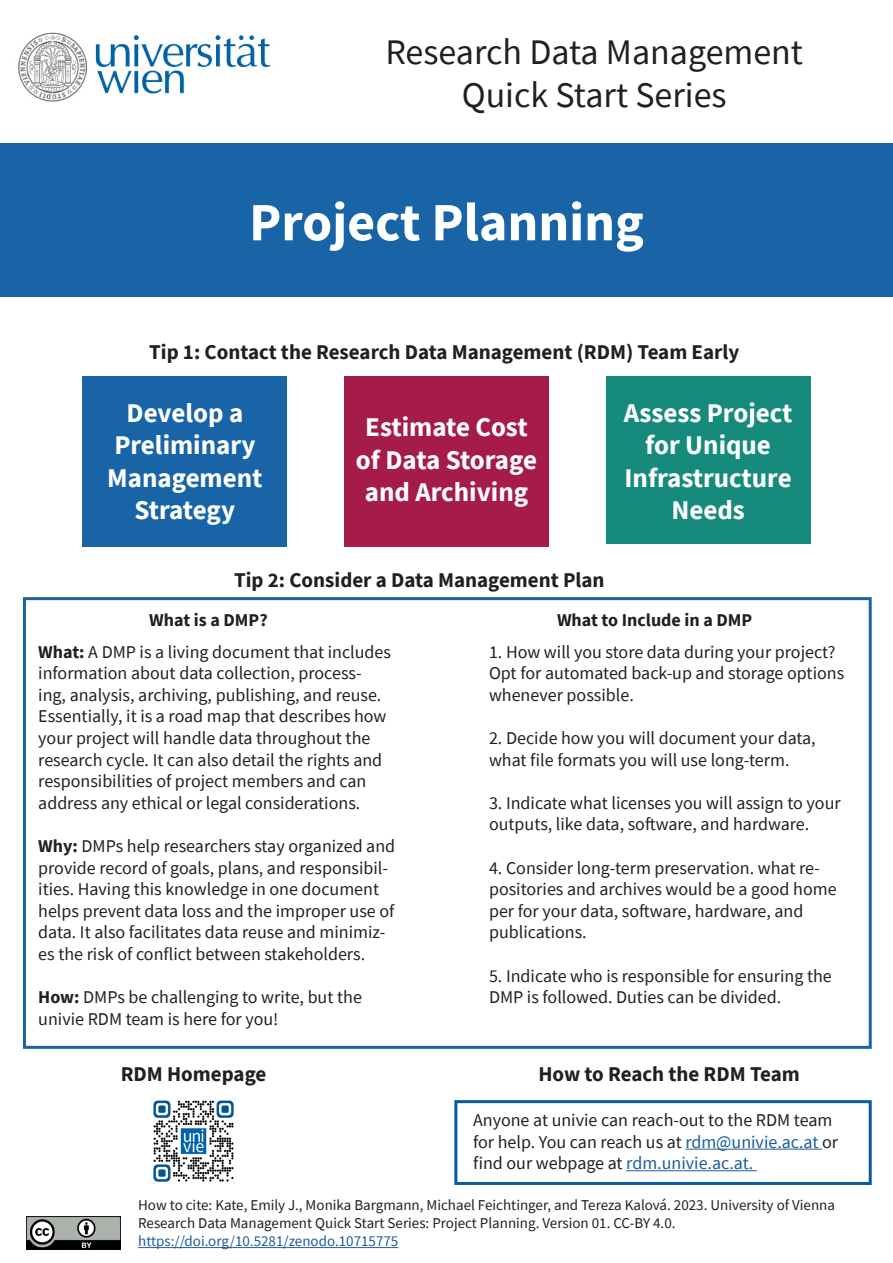
<style>
.page{position:relative;width:893px;height:1263px;background:#fff}
.page>*{position:absolute;margin:0;border:0;box-sizing:border-box;transform-origin:0 0}
.t1{font:700 54px "Source Sans Pro";color:#fff}
.t2{font:36px/43.2px "Source Sans Pro Regular 2";color:#231f20;text-align:center}
.t3{font:700 27px "Source Sans Pro";color:#fff}
.t4{font:700 27px "Source Sans Pro";letter-spacing:-.02em;color:#fff}
.t5{font:700 21px "Source Sans Pro";color:#231f20}
.t6{font:18px/21.6px "Source Sans Pro";color:#231f20}
.t7{font:18px/21.6px "Source Sans Pro Regular 2";color:#231f20}
.t8{font:700 18px "Source Sans Pro";color:#231f20}
.t9{font:15px "Source Sans Pro";color:#231f20}
.t10{font:15px "Source Sans Pro";color:#175d9e}
.s1{font-weight:700}
.s2{font-family:"Source Sans Pro Regular 2"}
.s3{color:#175d9e}
.s4{font-family:"Source Sans Pro"}
</style>
<div class="page">
<div style="left:0;top:144px;width:893px;height:153px;background:#1864a7"></div>
<img style="left:18px;top:32px;width:253px;height:70px">
<div style="left:23px;top:597px;width:849px;height:452px;border:3px solid #1864a7"></div>
<img style="left:26px;top:1216px;width:95px;height:33px">
<img style="left:151px;top:1099px;width:85px;height:84px">
<hr style="left:685px;top:1149px;width:137px;height:1px;background:#285b9c">
<hr style="left:626px;top:1170px;width:131px;height:1px;background:#285b9c">
<div style="left:454px;top:1100px;width:418px;height:85px;border:3px solid #065ca1"></div>
<hr style="left:138px;top:1247px;width:260px;height:1px;background:#285b9c">
<div style="left:344px;top:376px;width:205px;height:171px;background:#a61c48"></div>
<div style="left:83px;top:376px;width:204px;height:171px;background:#1864a7"></div>
<div style="left:606px;top:376px;width:204px;height:168px;background:#168b7b"></div>
<p class="t2" style="left:385px;top:30px;width:419px">Research Data Management<br>Quick Start Series</p>
<p class="t1" style="left:249px;top:186px;width:396px">Project Planning</p>
<p class="t5" style="left:149px;top:338px;width:592px">Tip 1: Contact the Research Data Management (RDM) Team Early</p>
<p class="t3" style="left:127px;top:395px;width:118px">Develop a</p>
<p class="t3" style="left:114px;top:427px;width:142px">Preliminary</p>
<p class="t3" style="left:107px;top:459px;width:157px">Management</p>
<p class="t4" style="left:135px;top:492px;width:102px">Strategy</p>
<p class="t3" style="left:365px;top:409px;width:164px">Estimate Cost</p>
<p class="t4" style="left:356px;top:441px;width:183px">of Data Storage</p>
<p class="t3" style="left:365px;top:474px;width:165px">and Archiving</p>
<p class="t5" style="left:234px;top:566px;width:372px">Tip 2: Consider a Data Management Plan</p>
<p class="t3" style="left:624px;top:395px;width:170px">Assess Project</p>
<p class="t3" style="left:645px;top:427px;width:127px">for Unique</p>
<p class="t3" style="left:624px;top:459px;width:169px">Infrastructure</p>
<p class="t3" style="left:671px;top:492px;width:75px">Needs</p>
<p class="t8" style="left:149px;top:607px;width:120px">What is a DMP?</p>
<p class="t8" style="left:557px;top:607px;width:197px">What to Include in a DMP</p>
<p class="t6" style="left:38px;top:641px;width:354px"><span class="s1">What:</span> A DMP is a living document that includes information about data collection, process&shy;ing, analysis, archiving, publishing, and reuse.<br>Essentially, it is a road map that describes how your project will handle data throughout the <span class="s2">research cycle. It can also detail the rights and </span>responsibilities of project members and can <span class="s2">address any ethical or legal considerations.</span></p>
<p class="t6" style="left:38px;top:835px;width:358px"><span class="s1">Why:</span> DMPs help researchers stay organized and provide record of goals, plans, and responsibil&shy;ities. Having this knowledge in one document <span class="s2">helps prevent data loss and the improper use of </span>data. It also facilitates data reuse and minimiz&shy;es the risk of conflict between stakeholders.</p>
<p class="t6" style="left:38px;top:986px;width:325px"><span class="s1">How:</span> DMPs be challenging to write, but the <span class="s2">univie RDM team is here for you!</span></p>
<p class="t6" style="left:489px;top:641px;width:357px">1. How will you store data during your project?<br>Opt for automated back-up and storage options whenever possible.</p>
<p class="t6" style="left:489px;top:727px;width:328px">2. Decide how you will document your data, what file formats you will use long-term.</p>
<p class="t6" style="left:489px;top:792px;width:353px">3. Indicate what licenses you will assign to your outputs, like data, software, and hardware.</p>
<p class="t6" style="left:489px;top:857px;width:349px">4. Consider long-term preservation. what re&shy;positories and archives would be a good home per for your data, software, hardware, and publications.</p>
<p class="t6" style="left:489px;top:965px;width:344px">5. Indicate who is responsible for ensuring the<br>DMP is followed. Duties can be divided.</p>
<p class="t5" style="left:121px;top:1059px;width:147px">RDM Homepage</p>
<p class="t5" style="left:538px;top:1059px;width:263px">How to Reach the RDM Team</p>
<p class="t7" style="left:473px;top:1109px;width:367px">Anyone at univie can reach-out to the RDM team for help. You can reach us at <span class="s3">rdm@univie.ac.at</span> or <span class="s4">find our webpage at</span> <span class="s3">rdm.univie.ac.at.</span></p>
<p class="t9" style="left:138px;top:1196px;width:698px">How to cite: Kate, Emily J., Monika Bargmann, Michael Feichtinger, and Tereza Kalová. 2023. University of Vienna</p>
<p class="t9" style="left:138px;top:1214px;width:539px">Research Data Management Quick Start Series: Project Planning. Version 01. CC-BY 4.0.</p>
<p class="t10" style="left:138px;top:1232px;width:262px">https://doi.org/10.5281/zenodo.10715775</p>
</div>
